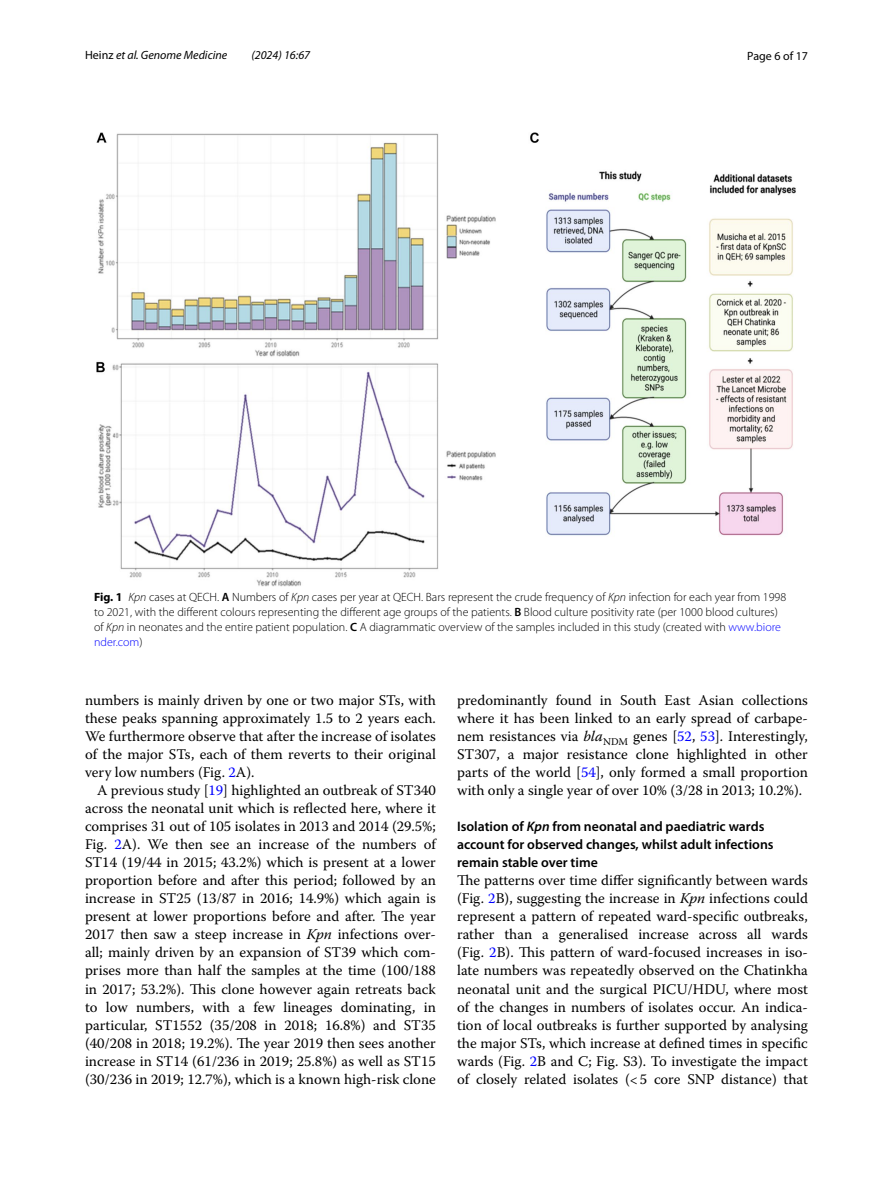
<style>
.page{position:relative;width:893px;height:1187px;background:#fff}
.page>*{position:absolute;margin:0;border:0;box-sizing:border-box;transform-origin:0 0}
.t1{font:14.7px/18px "Warnock Pro";color:#000;text-align:justify}
.t2{font:600 13.8px/18px "Myriad Pro";color:#000}
.t3{font:300 12px/15px "Myriad Pro";color:#000}
.t4{font:italic 12px "Myriad Pro";color:#000}
.t5{font:12px "Myriad Pro";color:#000}
.s1{font-style:normal}
.s2{font-weight:700}
.s3{font-style:italic}
.s4{font-weight:600}
.s5{color:#00f}
</style>
<div class="page">
<img style="left:96px;top:133px;width:700px;height:453px">
<p class="t4" style="left:85px;top:48px;width:144px"><span class="s1">Heinz</span> et al. Genome Medicine</p>
<p class="t4" style="left:251px;top:48px;width:60px">(2024) 16:67</p>
<p class="t5" style="left:747px;top:48px;width:62px">Page 6 of 17</p>
<p class="t3" style="left:94px;top:590px;width:694px"><span class="s2">Fig. 1</span> <span class="s3">Kpn</span> cases at QECH. <span class="s4">A</span> Numbers of <span class="s3">Kpn</span> cases per year at QECH. Bars represent the crude frequency of <span class="s3">Kpn</span> infection for each year from 1998 to 2021, with the different colours representing the different age groups of the patients. <span class="s4">B</span> Blood culture positivity rate (per 1000 blood cultures) of <span class="s3">Kpn</span> in neonates and the entire patient population. <span class="s4">C</span> A diagrammatic overview of the samples included in this study (created with <span class="s5">www.biore nder.com</span>)</p>
<p class="t1" style="left:85px;top:691px;width:352px">numbers is mainly driven by one or two major STs, with these peaks spanning approximately 1.5 to 2 years each.<br>We furthermore observe that after the increase of isolates of the major STs, each of them reverts to their original very low numbers (Fig. <span class="s5">2</span>A).</p>
<p class="t1" style="left:85px;top:781px;width:352px;text-indent:12px">A previous study [<span class="s5">19</span>] highlighted an outbreak of ST340 across the neonatal unit which is reflected here, where it comprises 31 out of 105 isolates in 2013 and 2014 (29.5%; Fig. <span class="s5">2</span>A). We then see an increase of the numbers of ST14 (19/44 in 2015; 43.2%) which is present at a lower proportion before and after this period; followed by an increase in ST25 (13/87 in 2016; 14.9%) which again is present at lower proportions before and after. The year 2017 then saw a steep increase in <span class="s3">Kpn</span> infections over&shy;all; mainly driven by an expansion of ST39 which com&shy;prises more than half the samples at the time (100/188 in 2017; 53.2%). This clone however again retreats back to low numbers, with a few lineages dominating, in particular, ST1552 (35/208 in 2018; 16.8%) and ST35 (40/208 in 2018; 19.2%). The year 2019 then sees another increase in ST14 (61/236 in 2019; 25.8%) as well as ST15 (30/236 in 2019; 12.7%), which is a known high-risk clone</p>
<p class="t1" style="left:457px;top:691px;width:352px">predominantly found in South East Asian collections where it has been linked to an early spread of carbape&shy;nem resistances via <span class="s3">bla</span><sub>NDM</sub> genes [<span class="s5">52</span>, <span class="s5">53</span>]. Interestingly, ST307, a major resistance clone highlighted in other parts of the world [<span class="s5">54</span>], only formed a small proportion with only a single year of over 10% (3/28 in 2013; 10.2%).</p>
<p class="t2" style="left:457px;top:817px;width:318px">Isolation of <span class="s3">Kpn</span> from neonatal and paediatric wards account for observed changes, whilst adult infections remain stable over time</p>
<p class="t1" style="left:457px;top:871px;width:352px">The patterns over time differ significantly between wards (Fig. <span class="s5">2</span>B), suggesting the increase in <span class="s3">Kpn</span> infections could represent a pattern of repeated ward-specific outbreaks, rather than a generalised increase across all wards (Fig. <span class="s5">2</span>B). This pattern of ward-focused increases in iso&shy;late numbers was repeatedly observed on the Chatinkha neonatal unit and the surgical PICU/HDU, where most of the changes in numbers of isolates occur. An indica&shy;tion of local outbreaks is further supported by analysing the major STs, which increase at defined times in specific wards (Fig. <span class="s5">2</span>B and C; Fig. S3). To investigate the impact of closely related isolates (&lt;5 core SNP distance) that</p>
</div>
